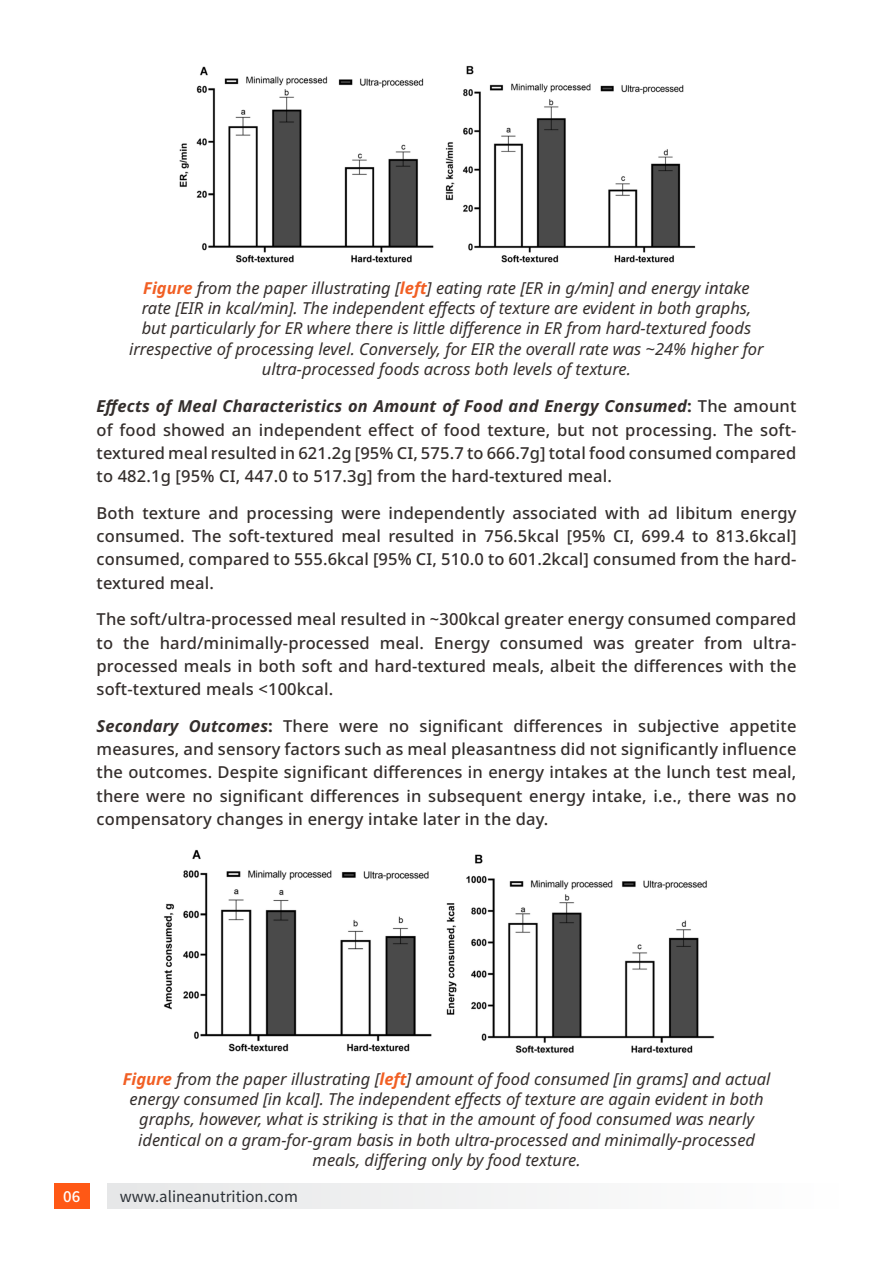
<style>
.page{position:relative;width:893px;height:1263px;background:#fff}
.page>*{position:absolute;margin:0;border:0;box-sizing:border-box;transform-origin:0 0}
.t1{font:500 16.5px/23.2px "Noto Sans";letter-spacing:.01em;color:#342e2c;text-align:justify}
.t2{font:italic 16.5px/20.2px "Noto Sans";color:#342e2c;text-align:center}
.t3{font:15px "Noto Sans SC";color:#2b3036}
.t4{font:500 15px "Noto Sans SC";color:#fff}
.s1{font-weight:700;color:#f15f24}
.s2{font-weight:700;font-style:italic}
.s3{font-weight:700}
</style>
<div class="page">
<div style="left:108px;top:1183px;width:731px;height:26px;background:#f2f2f3"></div>
<div style="left:54px;top:1183px;width:36px;height:26px;background:#ff5815"></div>
<img style="left:179px;top:65px;width:517px;height:198px">
<img style="left:164px;top:849px;width:551px;height:204px">
<p class="t2" style="left:129px;top:278px;width:636px"><span class="s1">Figure</span> from the paper illustrating [<span class="s1">left</span>] eating rate [ER in g/min] and energy intake rate [EIR in kcal/min]. The independent effects of texture are evident in both graphs, but particularly for ER where there is little difference in ER from hard-textured foods irrespective of processing level. Conversely, for EIR the overall rate was ~24% higher for ultra-processed foods across both levels of texture.</p>
<p class="t1" style="left:97px;top:395px;width:701px"><span class="s2">Effects of Meal Characteristics on Amount of Food and Energy Consumed</span><span class="s3">:</span> The amount of food showed an independent effect of food texture, but not processing. The soft&shy;textured meal resulted in 621.2g [95% CI, 575.7 to 666.7g] total food consumed compared to 482.1g [95% CI, 447.0 to 517.3g] from the hard-textured meal.</p>
<p class="t1" style="left:97px;top:502px;width:701px">Both texture and processing were independently associated with ad libitum energy consumed. The soft-textured meal resulted in 756.5kcal [95% CI, 699.4 to 813.6kcal] consumed, compared to 555.6kcal [95% CI, 510.0 to 601.2kcal] consumed from the hard&shy;textured meal.</p>
<p class="t1" style="left:97px;top:608px;width:701px">The soft/ultra-processed meal resulted in ~300kcal greater energy consumed compared to the hard/minimally-processed meal. Energy consumed was greater from ultra&shy;processed meals in both soft and hard-textured meals, albeit the differences with the soft-textured meals &lt;100kcal.</p>
<p class="t1" style="left:97px;top:715px;width:701px"><span class="s2">Secondary Outcomes</span><span class="s3">:</span> There were no significant differences in subjective appetite measures, and sensory factors such as meal pleasantness did not significantly influence the outcomes. Despite significant differences in energy intakes at the lunch test meal, there were no significant differences in subsequent energy intake, i.e., there was no compensatory changes in energy intake later in the day.</p>
<p class="t2" style="left:123px;top:1069px;width:649px"><span class="s1">Figure</span> from the paper illustrating [<span class="s1">left</span>] amount of food consumed [in grams] and actual energy consumed [in kcal]. The independent effects of texture are again evident in both graphs, however, what is striking is that in the amount of food consumed was nearly identical on a gram-for-gram basis in both ultra-processed and minimally-processed meals, differing only by food texture.</p>
<p class="t4" style="left:63px;top:1188px;width:19px">06</p>
<p class="t3" style="left:120px;top:1188px;width:180px">www.alineanutrition.com</p>
</div>
